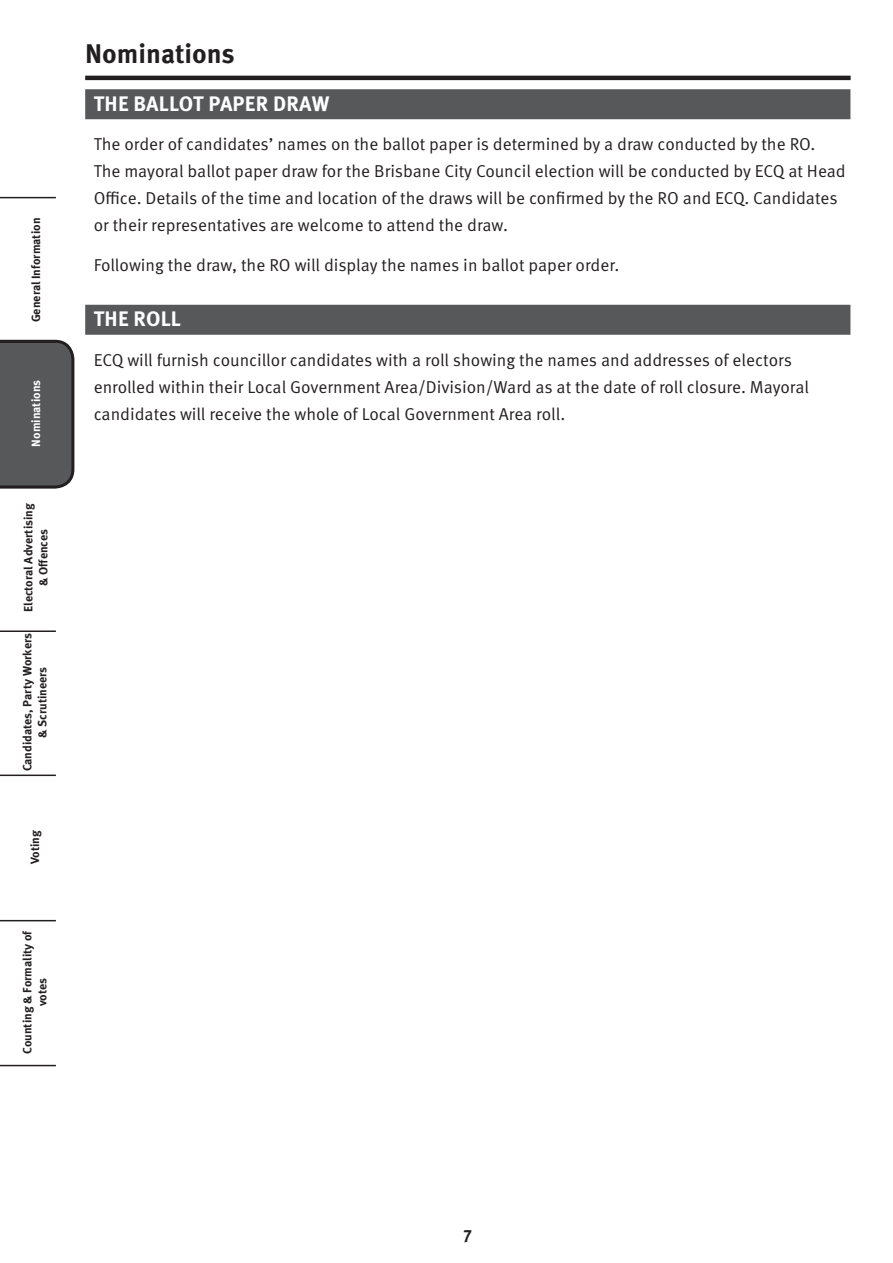
<style>
.page{position:relative;width:893px;height:1263px;background:#fff}
.page>*{position:absolute;margin:0;border:0;box-sizing:border-box;transform-origin:0 0}
.Section_Header_Left{font:700 27px "Meta OT";color:#231f20}
.Subsection_Header{font:700 21px "Meta OT";letter-spacing:.01em;color:#fff}
.Paragraph_Text{font:17.25px/27px "Meta OT Norm";color:#231f20}
.t1{font:700 17.25px "Meta OT";color:#231f20}
.Tab_Text_Black{font:700 12px/15px "Meta OT";color:#231f20;text-align:center}
.Tab_Text_White{font:700 12px "Meta OT";color:#fff}
</style>
<div class="page">
<svg style="left:0;top:339px;width:75px;height:150px;background:#58595b"></svg>
<hr style="left:0;top:630px;width:56px;height:2px;background:#231f20">
<hr style="left:0;top:774px;width:56px;height:2px;background:#231f20">
<hr style="left:0;top:920px;width:56px;height:1px;background:#231f20">
<hr style="left:0;top:1065px;width:56px;height:1px;background:#231f20">
<hr style="left:0;top:486px;width:56px;height:1px;background:#231f20">
<hr style="left:0;top:197px;width:56px;height:1px;background:#231f20">
<hr style="left:0;top:341px;width:56px;height:2px;background:#231f20">
<hr style="left:85px;top:76px;width:766px;height:4px;background:#231f20">
<div style="left:85px;top:89px;width:765px;height:30px;background:#57585a"></div>
<div style="left:85px;top:305px;width:765px;height:30px;background:#57585a"></div>
<p class="Tab_Text_Black" style="left:29px;top:322px;width:106px;rotate:-90deg">General Information</p>
<p class="Tab_Text_White" style="left:28px;top:447px;width:68px;rotate:-90deg">Nominations</p>
<p class="Tab_Text_Black" style="left:21px;top:612px;width:110px;rotate:-90deg">Electoral Advertising</p>
<p class="Tab_Text_Black" style="left:36px;top:586px;width:58px;rotate:-90deg">&amp; Offences</p>
<p class="Tab_Text_Black" style="left:20px;top:771px;width:140px;rotate:-90deg">Candidates, Party Workers &amp; Scrutineers</p>
<p class="Tab_Text_Black" style="left:28px;top:864px;width:36px;rotate:-90deg">Voting</p>
<p class="Tab_Text_Black" style="left:20px;top:1053px;width:125px;rotate:-90deg">Counting &amp; Formality of votes</p>
<p class="Section_Header_Left" style="left:85px;top:36px;width:151px">Nominations</p>
<p class="Subsection_Header" style="left:94px;top:90px;width:237px">THE BALLOT PAPER DRAW</p>
<p class="Paragraph_Text" style="left:94px;top:131px;width:754px">The order of candidates’ names on the ballot paper is determined by a draw conducted by the RO.<br>The mayoral ballot paper draw for the Brisbane City Council election will be conducted by ECQ at Head Office. Details of the time and location of the draws will be confirmed by the RO and ECQ. Candidates or their representatives are welcome to attend the draw.</p>
<p class="Paragraph_Text" style="left:94px;top:252px;width:527px">Following the draw, the RO will display the names in ballot paper order.</p>
<p class="Subsection_Header" style="left:94px;top:305px;width:89px">THE ROLL</p>
<p class="Paragraph_Text" style="left:94px;top:346px;width:717px">ECQ will furnish councillor candidates with a roll showing the names and addresses of electors enrolled within their Local Government Area/Division/Ward as at the date of roll closure. Mayoral candidates will receive the whole of Local Government Area roll.</p>
<p class="t1" style="left:463px;top:1222px;width:10px">7</p>
</div>
